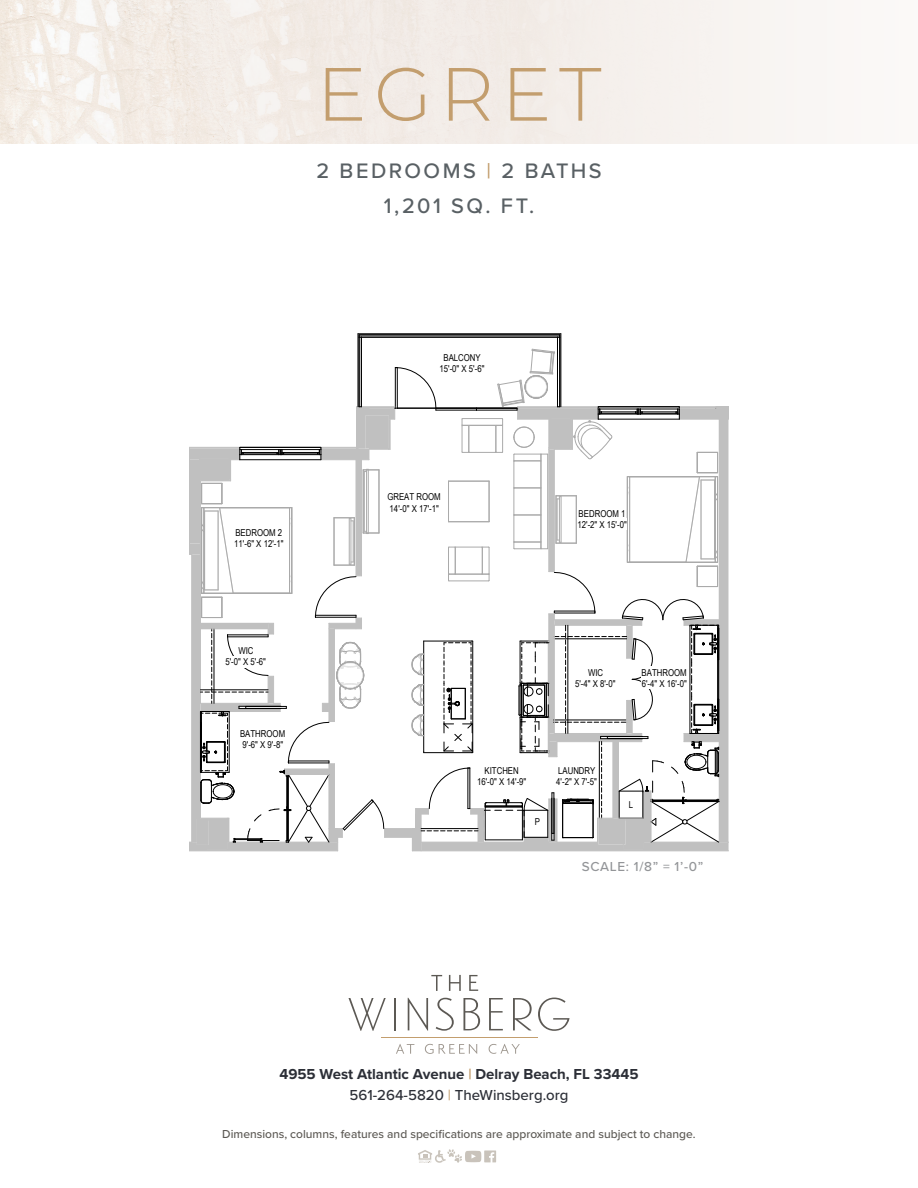
<style>
.page{position:relative;width:918px;height:1188px;background:#fff}
.page>*{position:absolute;margin:0;border:0;box-sizing:border-box;transform-origin:0 0}
.t1{font:300 75.15px "Montserrat";letter-spacing:.1em;color:#c39e6e}
.t2{font:500 21.75px "Proxima Nova";letter-spacing:.115em;color:#596064}
.t3{font:700 15px/21px "Proxima Nova";color:#2c2f37;text-align:center}
.t4{font:500 13.5px "Proxima Nova";letter-spacing:.05em;color:#939598}
.t5{font:500 12px "Proxima Nova";color:#5c5954}
.t6{font:9.45px/11.1px "Arial Narrow";color:#000}
.s1{color:#c39e6e}
.s2{font-weight:500}
.s3{font-weight:500;color:#c39e6e}
</style>
<div class="page">
<hr style="left:381px;top:1037px;width:157px;height:1px;background:#c39e6e">
<svg style="left:348px;top:998px;width:38px;height:33px"></svg>
<hr style="left:394px;top:998px;width:2px;height:32px;background:#5c5954">
<svg style="left:408px;top:998px;width:20px;height:33px"></svg>
<svg style="left:436px;top:998px;width:18px;height:33px"></svg>
<svg style="left:463px;top:998px;width:17px;height:32px"></svg>
<svg style="left:489px;top:998px;width:14px;height:32px"></svg>
<svg style="left:513px;top:998px;width:19px;height:32px"></svg>
<svg style="left:538px;top:998px;width:32px;height:33px"></svg>
<svg style="left:396px;top:1044px;width:18px;height:10px"></svg>
<svg style="left:425px;top:1044px;width:52px;height:10px"></svg>
<svg style="left:489px;top:1044px;width:31px;height:10px"></svg>
<svg style="left:431px;top:975px;width:11px;height:16px"></svg>
<svg style="left:449px;top:975px;width:12px;height:16px"></svg>
<svg style="left:469px;top:975px;width:9px;height:16px"></svg>
<div style="left:0;top:0;width:918px;height:144px;background:#f8f5f2"></div>
<img style="left:0;top:0;width:614px;height:144px">
<svg style="left:418px;top:1149px;width:78px;height:14px"></svg>
<hr style="left:561px;top:334px;width:1px;height:73px;background:#000">
<hr style="left:358px;top:334px;width:203px;height:1px;background:#000">
<hr style="left:358px;top:334px;width:1px;height:73px;background:#000">
<hr style="left:557px;top:337px;width:1px;height:70px;background:#000">
<hr style="left:559px;top:337px;width:1px;height:70px;background:#000">
<hr style="left:359px;top:335px;width:201px;height:1px;background:#000">
<hr style="left:361px;top:337px;width:196px;height:1px;background:#000">
<hr style="left:359px;top:337px;width:1px;height:70px;background:#000">
<hr style="left:361px;top:337px;width:1px;height:70px;background:#000">
<svg style="left:189px;top:349px;width:540px;height:502px"></svg>
<div style="left:235px;top:527px;width:48px;height:11px;background:#fff"></div>
<div style="left:234px;top:538px;width:50px;height:11px;background:#fff"></div>
<div style="left:579px;top:508px;width:47px;height:11px;background:#fff"></div>
<div style="left:578px;top:519px;width:49px;height:11px;background:#fff"></div>
<div style="left:387px;top:491px;width:55px;height:12px;background:#fff"></div>
<div style="left:390px;top:503px;width:49px;height:11px;background:#fff"></div>
<div style="left:485px;top:765px;width:34px;height:11px;background:#fff"></div>
<div style="left:477px;top:776px;width:50px;height:11px;background:#fff"></div>
<div style="left:535px;top:816px;width:5px;height:11px;background:#fff"></div>
<div style="left:642px;top:666px;width:45px;height:12px;background:#fff"></div>
<div style="left:642px;top:678px;width:45px;height:11px;background:#fff"></div>
<div style="left:558px;top:765px;width:38px;height:11px;background:#fff"></div>
<div style="left:556px;top:776px;width:41px;height:11px;background:#fff"></div>
<div style="left:238px;top:645px;width:16px;height:11px;background:#fff"></div>
<div style="left:225px;top:656px;width:41px;height:11px;background:#fff"></div>
<div style="left:588px;top:666px;width:15px;height:12px;background:#fff"></div>
<div style="left:575px;top:678px;width:41px;height:11px;background:#fff"></div>
<div style="left:240px;top:727px;width:46px;height:12px;background:#fff"></div>
<div style="left:243px;top:739px;width:41px;height:11px;background:#fff"></div>
<hr style="left:629px;top:799px;width:4px;height:11px;background:#fff">
<div style="left:443px;top:352px;width:38px;height:11px;background:#fff"></div>
<div style="left:440px;top:363px;width:45px;height:11px;background:#fff"></div>
<p class="t1" style="left:317px;top:43px;width:287px">EGRET</p>
<p class="t2" style="left:316px;top:155px;width:287px">2 BEDROOMS <span class="s1">|</span> 2 BATHS</p>
<p class="t2" style="left:384px;top:190px;width:152px">1,201 SQ. FT.</p>
<p class="t6" style="left:234px;top:527px;width:51px">BEDROOM 2<br>11'-6" X 12'-1"</p>
<p class="t6" style="left:225px;top:645px;width:42px;text-align:center">WIC<br>5'-0" X 5'-6"</p>
<p class="t6" style="left:240px;top:727px;width:47px">BATHROOM<br>9'-6" X 9'-8"</p>
<p class="t6" style="left:440px;top:352px;width:46px;text-align:center">BALCONY<br>15'-0" X 5'-6"</p>
<p class="t6" style="left:387px;top:491px;width:55px">GREAT ROOM<br>14'-0" X 17'-1"</p>
<p class="t6" style="left:578px;top:508px;width:51px">BEDROOM 1<br>12'-2" X 15'-0"</p>
<p class="t6" style="left:575px;top:666px;width:42px;text-align:center">WIC<br>5'-4" X 8'-0"</p>
<p class="t6" style="left:642px;top:666px;width:47px">BATHROOM<br>6'-4" X 16'-0"</p>
<p class="t6" style="left:477px;top:764px;width:51px;text-align:center">KITCHEN<br>16'-0" X 14'-9"</p>
<p class="t6" style="left:535px;top:816px;width:7px">P</p>
<p class="t6" style="left:556px;top:764px;width:42px">LAUNDRY<br>4'-2" X 7'-5"</p>
<p class="t6" style="left:629px;top:799px;width:6px">L</p>
<p class="t4" style="left:582px;top:857px;width:123px">SCALE: 1/8” = 1’-0”</p>
<h3 class="t3" style="left:279px;top:1063px;width:361px">4955 West Atlantic Avenue <span class="s1">|</span> Delray Beach, FL 33445<br><span class="s2">561-264-5820</span> <span class="s3">|</span> <span class="s2">TheWinsberg.org</span></h3>
<p class="t5" style="left:222px;top:1125px;width:475px">Dimensions, columns, features and specifications are approximate and subject to change.</p>
</div>
